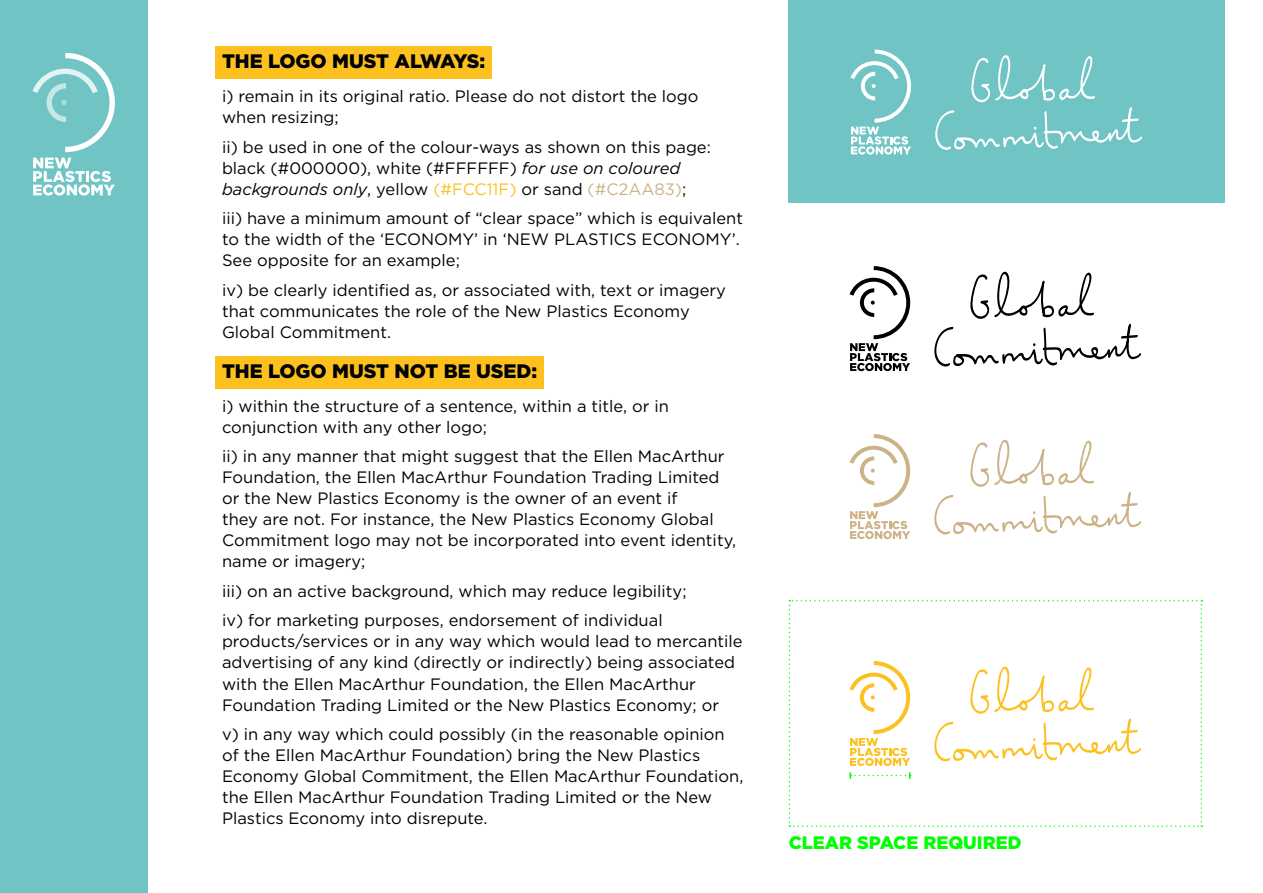
<style>
.page{position:relative;width:1263px;height:893px;background:#fff}
.page>*{position:absolute;margin:0;border:0;box-sizing:border-box;transform-origin:0 0}
.t1{font:900 19.5px "Gotham";color:#000}
.t2{font:900 18px "Gotham";color:#0f0}
.t3{font:16.5px/21px "Gotham";color:#000}
.s1{font-style:italic}
.s2{color:#fcc11f}
.s3{color:#ccb287}
</style>
<div class="page">
<div style="left:788px;top:1px;width:437px;height:202px;background:#70c4c4"></div>
<div style="left:216px;top:46px;width:276px;height:33px;background:#fcc11f"></div>
<div style="left:216px;top:356px;width:328px;height:32px;background:#fcc11f"></div>
<svg style="left:850px;top:50px;width:61px;height:105px"></svg>
<svg style="left:935px;top:55px;width:207px;height:95px"></svg>
<svg style="left:849px;top:434px;width:61px;height:105px"></svg>
<svg style="left:934px;top:439px;width:207px;height:96px"></svg>
<svg style="left:849px;top:266px;width:61px;height:105px"></svg>
<svg style="left:934px;top:271px;width:208px;height:96px"></svg>
<svg style="left:789px;top:600px;width:413px;height:227px"></svg>
<div style="left:0;top:0;width:147px;height:893px;background:#70c4c4"></div>
<svg style="left:33px;top:53px;width:82px;height:99px"></svg>
<svg style="left:33px;top:158px;width:82px;height:38px"></svg>
<p class="t1" style="left:222px;top:53px;width:265px">THE LOGO MUST ALWAYS:</p>
<p class="t3" style="left:222px;top:87px;width:478px">i) remain in its original ratio. Please do not distort the logo when resizing;</p>
<p class="t3" style="left:222px;top:137px;width:490px">ii) be used in one of the colour-ways as shown on this page: black (#000000), white (#FFFFFF) <span class="s1">for use on coloured backgrounds only</span>, yellow <span class="s2">(#FCC11F)</span> or sand <span class="s3">(#C2AA83)</span>;</p>
<p class="t3" style="left:222px;top:209px;width:522px">iii) have a minimum amount of “clear space” which is equivalent to the width of the ‘ECONOMY’ in ‘NEW PLASTICS ECONOMY’.<br>See opposite for an example;</p>
<p class="t3" style="left:222px;top:280px;width:505px">iv) be clearly identified as, or associated with, text or imagery that communicates the role of the New Plastics Economy<br>Global Commitment.</p>
<p class="t1" style="left:222px;top:363px;width:317px">THE LOGO MUST NOT BE USED:</p>
<p class="t3" style="left:222px;top:396px;width:448px">i) within the structure of a sentence, within a title, or in conjunction with any other logo;</p>
<p class="t3" style="left:222px;top:447px;width:515px">ii) in any manner that might suggest that the Ellen MacArthur Foundation, the Ellen MacArthur Foundation Trading Limited or the New Plastics Economy is the owner of an event if<br>they are not. For instance, the New Plastics Economy Global Commitment logo may not be incorporated into event identity, name or imagery;</p>
<p class="t3" style="left:222px;top:577px;width:466px;line-height:29.5px">iii) on an active background, which may reduce legibility; iv) for marketing purposes, endorsement of individual</p>
<p class="t3" style="left:222px;top:632px;width:522px">products/services or in any way which would lead to mercantile advertising of any kind (directly or indirectly) being associated with the Ellen MacArthur Foundation, the Ellen MacArthur Foundation Trading Limited or the New Plastics Economy; or</p>
<p class="t3" style="left:222px;top:724px;width:523px">v) in any way which could possibly (in the reasonable opinion of the Ellen MacArthur Foundation) bring the New Plastics Economy Global Commitment, the Ellen MacArthur Foundation, the Ellen MacArthur Foundation Trading Limited or the New Plastics Economy into disrepute.</p>
<p class="t2" style="left:789px;top:835px;width:234px">CLEAR SPACE REQUIRED</p>
</div>
